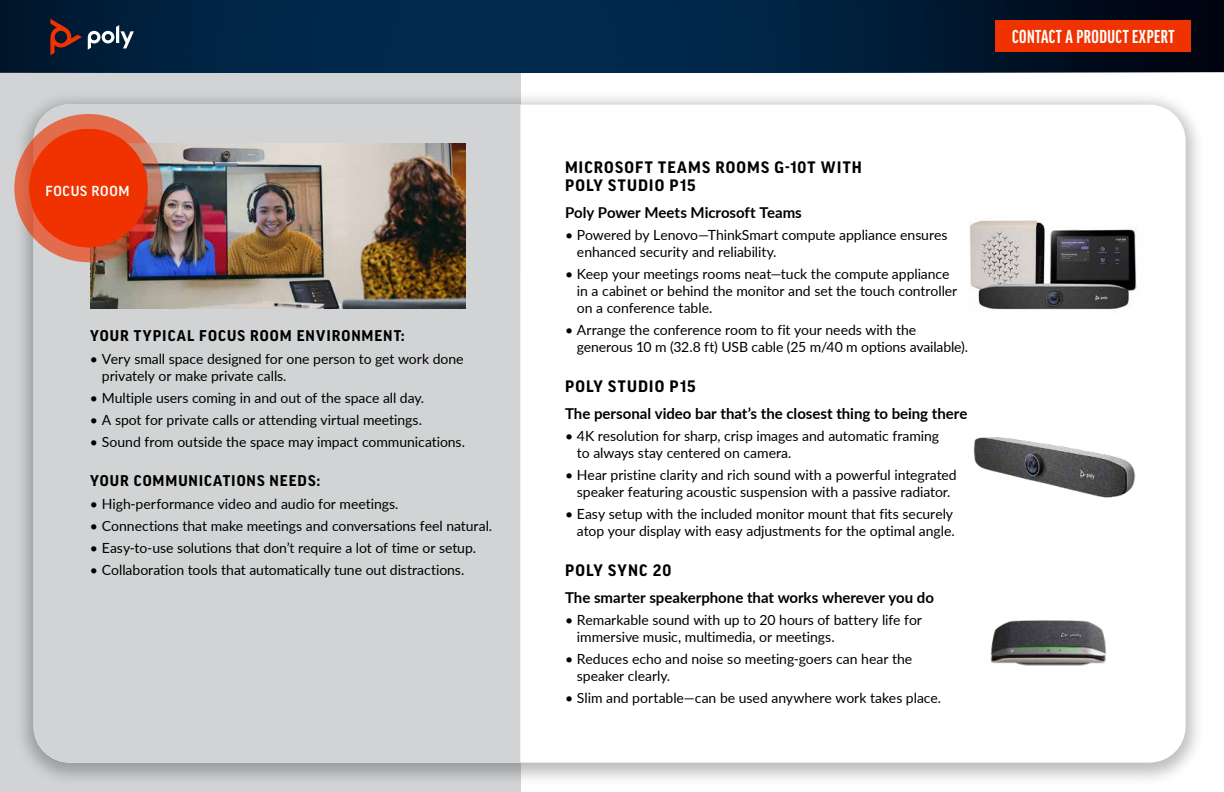
<style>
.page{position:relative;width:1224px;height:792px;background:#fff}
.page>*{position:absolute;margin:0;border:0;box-sizing:border-box;transform-origin:0 0}
.t1{font:700 extra-condensed 20px "Good Headline Pro";letter-spacing:.025em;color:#fff}
.t2{font:500 18.7px "Good Pro";letter-spacing:.05em;color:#fff}
.t3{font:700 16px/18px "Good Pro";letter-spacing:.065em;color:#000}
.t4{font:700 15px "Lato";color:#000}
.t5{font:700 15px "Good Pro";letter-spacing:.065em;color:#000}
.t6{font:14px/17px "Lato";letter-spacing:-.005em;color:#000}
.t7{font:500 14px "Good Pro";letter-spacing:.05em;color:#fff}
</style>
<div class="page">
<div style="left:0;top:70px;width:520px;height:722px;background:#d1d3d4"></div>
<img style="left:0;top:0;width:1224px;height:72px">
<div style="left:14px;top:90px;width:1191px;height:697px;background:#000;opacity:.26"></div>
<div style="left:34px;top:105px;width:1152px;height:658px;background:#fff;border-radius:36px"></div>
<div style="left:34px;top:104px;width:486px;height:659px;background:#d1d3d4"></div>
<svg style="left:88px;top:25px;width:46px;height:25px"></svg>
<svg style="left:50px;top:19px;width:32px;height:36px"></svg>
<div style="left:996px;top:20px;width:195px;height:32px;background:#ef3200"></div>
<img style="left:90px;top:143px;width:376px;height:166px">
<svg style="left:14px;top:114px;width:149px;height:148px;background:#d0654a"></svg>
<div style="left:29px;top:129px;width:119px;height:118px;background:#ef3200;border-radius:50%"></div>
<img style="left:973px;top:437px;width:162px;height:61px">
<img style="left:969px;top:220px;width:168px;height:90px">
<img style="left:990px;top:620px;width:116px;height:46px">
<h2 class="t2" style="left:40px;top:180px;width:98px">EXECUTIVE</h2>
<p class="t7" style="left:46px;top:184px;width:85px">FOCUS ROOM</p>
<p class="t5" style="left:90px;top:328px;width:316px">YOUR TYPICAL FOCUS ROOM ENVIRONMENT:</p>
<p class="t6" style="left:102px;top:351px;width:363px;text-indent:-12px">• Very small space designed for one person to get work done privately or make private calls.</p>
<p class="t6" style="left:90px;top:390px;width:336px">• Multiple users coming in and out of the space all day.</p>
<p class="t6" style="left:90px;top:412px;width:333px">• A spot for private calls or attending virtual meetings.</p>
<p class="t6" style="left:90px;top:434px;width:377px">• Sound from outside the space may impact communications.</p>
<p class="t5" style="left:90px;top:473px;width:231px">YOUR COMMUNICATIONS NEEDS:</p>
<p class="t6" style="left:90px;top:496px;width:310px">• High-performance video and audio for meetings.</p>
<p class="t6" style="left:90px;top:518px;width:404px">• Connections that make meetings and conversations feel natural.</p>
<p class="t6" style="left:90px;top:540px;width:388px">• Easy-to-use solutions that don’t require a lot of time or setup.</p>
<p class="t6" style="left:90px;top:562px;width:376px">• Collaboration tools that automatically tune out distractions.</p>
<h1 class="t1" style="left:1012px;top:24px;width:164px">CONTACT A PRODUCT EXPERT</h1>
<p class="t3" style="left:565px;top:158px;width:298px">MICROSOFT TEAMS ROOMS G-10T WITH<br>POLY STUDIO P15</p>
<p class="t4" style="left:565px;top:207px;width:238px">Poly Power Meets Microsoft Teams</p>
<p class="t6" style="left:577px;top:227px;width:372px;text-indent:-12px">• Powered by Lenovo—ThinkSmart compute appliance ensures enhanced security and reliability.</p>
<p class="t6" style="left:577px;top:266px;width:382px;text-indent:-12px">• Keep your meetings rooms neat—tuck the compute appliance in a cabinet or behind the monitor and set the touch controller on a conference table.</p>
<p class="t6" style="left:577px;top:322px;width:393px;text-indent:-12px">• Arrange the conference room to fit your needs with the generous 10 m (32.8 ft) USB cable (25 m/40 m options available).</p>
<p class="t3" style="left:565px;top:377px;width:132px">POLY STUDIO P15</p>
<p class="t4" style="left:565px;top:408px;width:404px">The personal video bar that’s the closest thing to being there</p>
<p class="t6" style="left:577px;top:428px;width:364px;text-indent:-12px">• 4K resolution for sharp, crisp images and automatic framing to always stay centered on camera.</p>
<p class="t6" style="left:565px;top:467px;width:393px;text-align:center">• Hear pristine clarity and rich sound with a powerful integrated speaker featuring acoustic suspension with a passive radiator.</p>
<p class="t6" style="left:565px;top:506px;width:391px;text-align:right">• Easy setup with the included monitor mount that fits securely atop your display with easy adjustments for the optimal angle.</p>
<p class="t3" style="left:565px;top:561px;width:108px">POLY SYNC 20</p>
<p class="t4" style="left:565px;top:592px;width:371px">The smarter speakerphone that works wherever you do</p>
<p class="t6" style="left:577px;top:612px;width:347px;text-indent:-12px">• Remarkable sound with up to 20 hours of battery life for immersive music, multimedia, or meetings.</p>
<p class="t6" style="left:577px;top:651px;width:337px;text-indent:-12px">• Reduces echo and noise so meeting-goers can hear the speaker clearly.</p>
<p class="t6" style="left:565px;top:690px;width:378px">• Slim and portable—can be used anywhere work takes place.</p>
</div>
